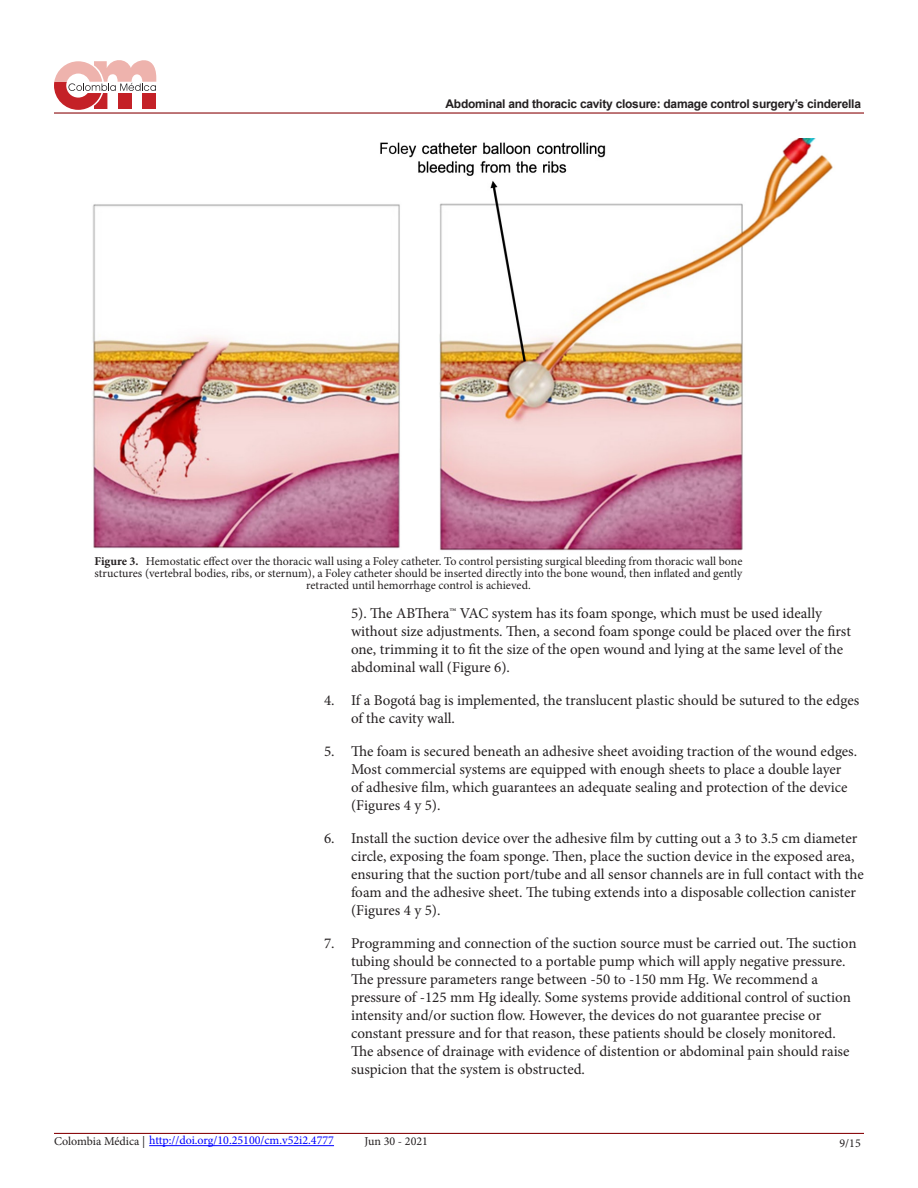
<style>
.page{position:relative;width:918px;height:1188px;background:#fff}
.page>*{position:absolute;margin:0;border:0;box-sizing:border-box;transform-origin:0 0}
.t1{font:15px/18px "Minion Pro";color:#231f20}
.t2{font:12px/12px "Minion Pro";color:#231f20;text-align:center}
.t3{font:700 12px "Arial";letter-spacing:-.02em;color:#231f20}
.t4{font:12px "Minion Pro";color:#00f}
.s1{font-weight:700}
.s2{color:#231f20}
</style>
<div class="page">
<hr style="left:54px;top:112px;width:810px;height:2px;background:#8b0d10">
<hr style="left:54px;top:1133px;width:810px;height:1px;background:#8b0d10">
<svg style="left:54px;top:60px;width:102px;height:50px"></svg>
<hr style="left:149px;top:1145px;width:185px;height:1px;background:#00f">
<img style="left:92px;top:139px;width:741px;height:412px">
<p class="t3" style="left:446px;top:95px;width:417px">Abdominal and thoracic cavity closure: damage control surgery’s cinderella</p>
<p class="t2" style="left:94px;top:555px;width:650px"><span class="s1">Figure 3.</span> Hemostatic effect over the thoracic wall using a Foley catheter. To control persisting surgical bleeding from thoracic wall bone structures (vertebral bodies, ribs, or sternum), a Foley catheter should be inserted directly into the bone wound, then inflated and gently retracted until hemorrhage control is achieved.</p>
<p class="t1" style="left:351px;top:605px;width:501px">5). The ABThera™ VAC system has its foam sponge, which must be used ideally without size adjustments. Then, a second foam sponge could be placed over the first one, trimming it to fit the size of the open wound and lying at the same level of the abdominal wall (Figure 6).</p>
<p class="t1" style="left:351px;top:692px;width:510px;text-indent:-27px">4. If a Bogotá bag is implemented, the translucent plastic should be sutured to the edges of the cavity wall.</p>
<p class="t1" style="left:351px;top:743px;width:508px;text-indent:-27px">5. The foam is secured beneath an adhesive sheet avoiding traction of the wound edges.<br>Most commercial systems are equipped with enough sheets to place a double layer<br>of adhesive film, which guarantees an adequate sealing and protection of the device (Figures 4 y 5).</p>
<p class="t1" style="left:351px;top:830px;width:514px;text-indent:-27px">6. Install the suction device over the adhesive film by cutting out a 3 to 3.5 cm diameter circle, exposing the foam sponge. Then, place the suction device in the exposed area, ensuring that the suction port/tube and all sensor channels are in full contact with the foam and the adhesive sheet. The tubing extends into a disposable collection canister (Figures 4 y 5).</p>
<p class="t1" style="left:351px;top:935px;width:507px;text-indent:-27px">7. Programming and connection of the suction source must be carried out. The suction tubing should be connected to a portable pump which will apply negative pressure.<br>The pressure parameters range between -50 to -150 mm Hg. We recommend a pressure of -125 mm Hg ideally. Some systems provide additional control of suction intensity and/or suction flow. However, the devices do not guarantee precise or constant pressure and for that reason, these patients should be closely monitored.<br>The absence of drainage with evidence of distention or abdominal pain should raise suspicion that the system is obstructed.</p>
<p class="t4" style="left:54px;top:1133px;width:282px"><span class="s2">Colombia Médica |</span> http://doi.org/10.25100/cm.v52i2.4777</p>
<p class="t2" style="left:364px;top:1135px;width:65px">Jun 30 - 2021</p>
<p class="t2" style="left:840px;top:1137px;width:23px">9/15</p>
</div>
